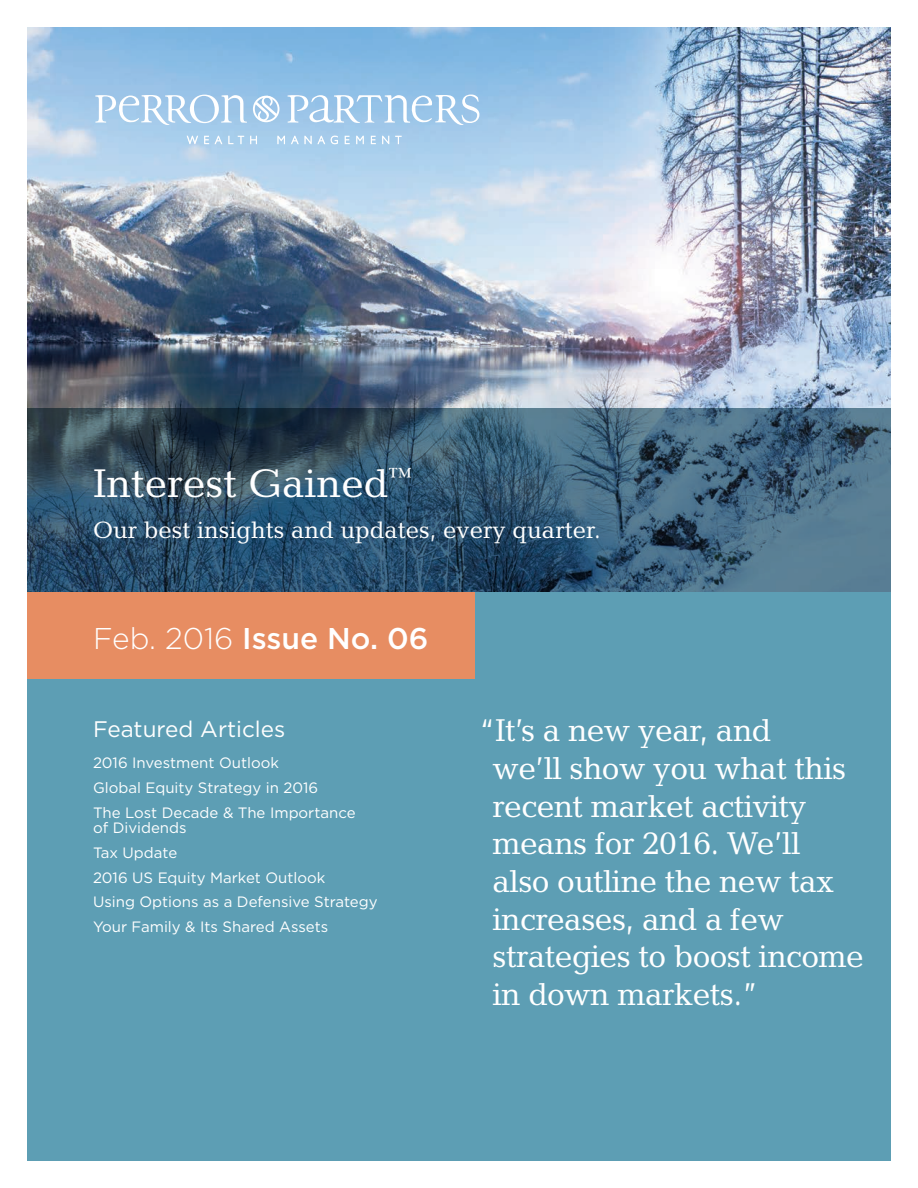
<style>
.page{position:relative;width:918px;height:1188px;background:#fff}
.page>*{position:absolute;margin:0;border:0;box-sizing:border-box;transform-origin:0 0}
.t1{font:40.5px "Candida Std";color:#fff}
.t2{font:31.95px/37.7px "Candida Std";letter-spacing:-.02em;color:#fff}
.t3{font:500 30px "Gotham";color:#fff}
.t4{font:24px "Candida Std";color:#fff}
.t5{font:22.5px "Gotham";color:#fff}
.t6{font:15px/15.8px "Gotham";color:#fff}
.s1{font-weight:300}
</style>
<div class="page">
<img style="left:27px;top:27px;width:864px;height:381px">
<svg style="left:27px;top:408px;width:864px;height:185px;background:#36576f"></svg>
<div style="left:27px;top:593px;width:864px;height:568px;background:#5d9eb4"></div>
<div style="left:27px;top:593px;width:448px;height:86px;background:#e78d62"></div>
<svg style="left:95px;top:95px;width:152px;height:30px"></svg>
<svg style="left:287px;top:95px;width:192px;height:30px"></svg>
<svg style="left:187px;top:136px;width:11px;height:8px"></svg>
<svg style="left:204px;top:136px;width:18px;height:8px"></svg>
<svg style="left:228px;top:136px;width:16px;height:8px"></svg>
<svg style="left:250px;top:136px;width:7px;height:8px"></svg>
<svg style="left:277px;top:136px;width:8px;height:8px"></svg>
<svg style="left:291px;top:136px;width:34px;height:8px"></svg>
<svg style="left:331px;top:136px;width:7px;height:8px"></svg>
<svg style="left:345px;top:136px;width:5px;height:8px"></svg>
<svg style="left:356px;top:136px;width:8px;height:8px"></svg>
<svg style="left:371px;top:136px;width:5px;height:8px"></svg>
<svg style="left:382px;top:136px;width:7px;height:8px"></svg>
<svg style="left:395px;top:136px;width:7px;height:8px"></svg>
<svg style="left:253px;top:96px;width:26px;height:26px"></svg>
<p class="t1" style="left:93px;top:461px;width:320px">Interest Gained<sup>™</sup></p>
<p class="t4" style="left:93px;top:516px;width:509px">Our best insights and updates, every quarter.</p>
<p class="t3" style="left:93px;top:619px;width:337px"><span class="s1">Feb. 2016</span> Issue No. 06</p>
<p class="t5" style="left:93px;top:715px;width:194px">Featured Articles</p>
<p class="t6" style="left:93px;top:755px;width:187px">2016 Investment Outlook</p>
<p class="t6" style="left:93px;top:779px;width:227px">Global Equity Strategy in 2016</p>
<p class="t6" style="left:93px;top:804px;width:264px">The Lost Decade &amp; The Importance of Dividends</p>
<p class="t6" style="left:93px;top:845px;width:86px">Tax Update</p>
<p class="t6" style="left:93px;top:869px;width:234px">2016 US Equity Market Outlook</p>
<p class="t6" style="left:93px;top:894px;width:286px">Using Options as a Defensive Strategy</p>
<p class="t6" style="left:93px;top:919px;width:237px">Your Family &amp; Its Shared Assets</p>
<p class="t2" style="left:493px;top:712px;width:373px;text-indent:-15px">“It’s a new year, and<br>we’ll show you what this recent market activity means for 2016. We’ll also outline the new tax increases, and a few strategies to boost income in down markets.”</p>
</div>
